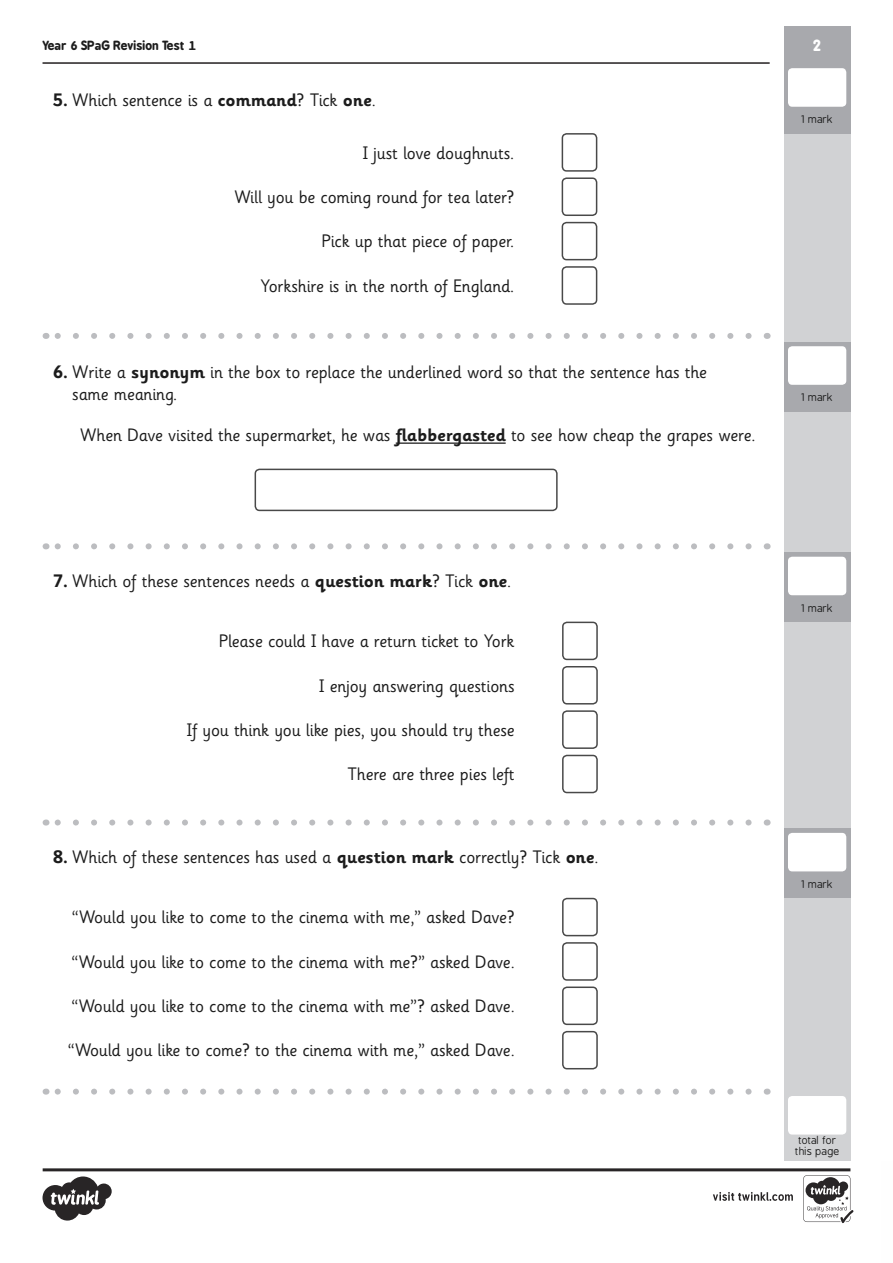
<style>
.page{position:relative;width:893px;height:1263px;background:#fff}
.page>*{position:absolute;margin:0;border:0;box-sizing:border-box;transform-origin:0 0}
.Questions{font:18px "Sassoon Infant Rg";letter-spacing:-.01em;color:#1c1c1c}
._1_2_3_4_5{font:18px/22.5px "Sassoon Infant Rg";letter-spacing:-.01em;color:#1c1c1c}
.Marks{font:700 15px "B Preplay";color:#fff}
.t1{font:700 12px "B Preplay";color:#1c1c1c}
.Marks-2{font:10.5px/10.5px "B Preplay";color:#1c1c1c;text-align:center}
.s1{font-weight:700}
</style>
<div class="page">
<div style="left:784px;top:41px;width:66px;height:1120px;background:#d1d2d4"></div>
<div style="left:784px;top:26px;width:66px;height:107px;background:#a8a9ad"></div>
<hr style="left:43px;top:62px;width:727px;height:2px;background:#231f20">
<div style="left:788px;top:1096px;width:58px;height:38px;background:#fff;border-radius:4px"></div>
<svg style="left:55px;top:1088px;width:694px;height:6px"></svg>
<svg style="left:43px;top:1168px;width:810px;height:55px"></svg>
<div style="left:788px;top:68px;width:58px;height:39px;background:#fff;border-radius:4px"></div>
<div style="left:562px;top:266px;width:35px;height:39px;border:2px solid #494949;border-radius:4px"></div>
<div style="left:562px;top:222px;width:35px;height:38px;border:2px solid #494949;border-radius:4px"></div>
<div style="left:562px;top:177px;width:35px;height:39px;border:2px solid #494949;border-radius:4px"></div>
<div style="left:562px;top:133px;width:35px;height:39px;border:2px solid #494949;border-radius:4px"></div>
<div style="left:562px;top:755px;width:36px;height:38px;border:2px solid #494949;border-radius:4px"></div>
<div style="left:562px;top:710px;width:36px;height:39px;border:2px solid #494949;border-radius:4px"></div>
<div style="left:562px;top:666px;width:36px;height:38px;border:2px solid #494949;border-radius:4px"></div>
<div style="left:562px;top:622px;width:36px;height:38px;border:2px solid #494949;border-radius:4px"></div>
<div style="left:784px;top:552px;width:66px;height:70px;background:#a8a9ad"></div>
<div style="left:788px;top:557px;width:58px;height:38px;background:#fff;border-radius:4px"></div>
<svg style="left:55px;top:543px;width:694px;height:6px"></svg>
<div style="left:562px;top:1031px;width:36px;height:38px;border:2px solid #494949;border-radius:4px"></div>
<div style="left:562px;top:986px;width:36px;height:39px;border:2px solid #494949;border-radius:4px"></div>
<div style="left:562px;top:942px;width:36px;height:39px;border:2px solid #494949;border-radius:4px"></div>
<div style="left:562px;top:898px;width:36px;height:38px;border:2px solid #494949;border-radius:4px"></div>
<div style="left:784px;top:828px;width:66px;height:70px;background:#a8a9ad"></div>
<div style="left:788px;top:833px;width:58px;height:38px;background:#fff;border-radius:4px"></div>
<svg style="left:55px;top:819px;width:694px;height:6px"></svg>
<hr style="left:396px;top:442px;width:110px;height:2px;background:#1c1c1c">
<div style="left:784px;top:342px;width:66px;height:69px;background:#a8a9ad"></div>
<div style="left:788px;top:346px;width:58px;height:39px;background:#fff;border-radius:4px"></div>
<svg style="left:55px;top:333px;width:694px;height:6px"></svg>
<div style="left:255px;top:469px;width:303px;height:42px;border:2px solid #494949;border-radius:4px"></div>
<p class="t1" style="left:43px;top:38px;width:155px">Year 6 SPaG Revision Test 1</p>
<p class="Marks" style="left:813px;top:36px;width:10px">2</p>
<p class="_1_2_3_4_5" style="left:53px;top:89px;width:324px"><span class="s1">5.</span> Which sentence is a <span class="s1">command</span>? Tick <span class="s1">one</span>.</p>
<p class="Questions" style="left:363px;top:143px;width:153px">I just love doughnuts.</p>
<p class="Questions" style="left:235px;top:187px;width:281px">Will you be coming round for tea later?</p>
<p class="Questions" style="left:321px;top:231px;width:194px">Pick up that piece of paper.</p>
<p class="Questions" style="left:261px;top:276px;width:255px">Yorkshire is in the north of England.</p>
<p class="_1_2_3_4_5" style="left:72px;top:361px;width:636px;text-indent:-19px"><span class="s1">6.</span> Write a <span class="s1">synonym</span> in the box to replace the underlined word so that the sentence has the same meaning.</p>
<p class="Questions" style="left:80px;top:425px;width:677px">When Dave visited the supermarket, he was <span class="s1">flabbergasted</span> to see how cheap the grapes were.</p>
<p class="Marks-2" style="left:801px;top:114px;width:33px">1 mark</p>
<p class="Marks-2" style="left:801px;top:393px;width:33px">1 mark</p>
<p class="_1_2_3_4_5" style="left:53px;top:570px;width:460px"><span class="s1">7.</span> Which of these sentences needs a <span class="s1">question mark</span>? Tick <span class="s1">one</span>.</p>
<p class="Questions" style="left:219px;top:631px;width:297px">Please could I have a return ticket to York</p>
<p class="Questions" style="left:319px;top:676px;width:197px">I enjoy answering questions</p>
<p class="Questions" style="left:187px;top:720px;width:329px">If you think you like pies, you should try these</p>
<p class="Questions" style="left:348px;top:764px;width:169px">There are three pies left</p>
<p class="_1_2_3_4_5" style="left:53px;top:846px;width:547px"><span class="s1">8.</span> Which of these sentences has used a <span class="s1">question mark</span> correctly? Tick <span class="s1">one</span>.</p>
<p class="Questions" style="left:72px;top:907px;width:444px">“Would you like to come to the cinema with me,” asked Dave?</p>
<p class="Questions" style="left:72px;top:952px;width:445px">“Would you like to come to the cinema with me?” asked Dave.</p>
<p class="Questions" style="left:72px;top:996px;width:445px">“Would you like to come to the cinema with me”? asked Dave.</p>
<p class="Questions" style="left:68px;top:1040px;width:449px">“Would you like to come? to the cinema with me,” asked Dave.</p>
<p class="Marks-2" style="left:801px;top:603px;width:33px">1 mark</p>
<p class="Marks-2" style="left:801px;top:879px;width:33px">1 mark</p>
<p class="Marks-2" style="left:795px;top:1136px;width:46px">total for this page</p>
</div>
